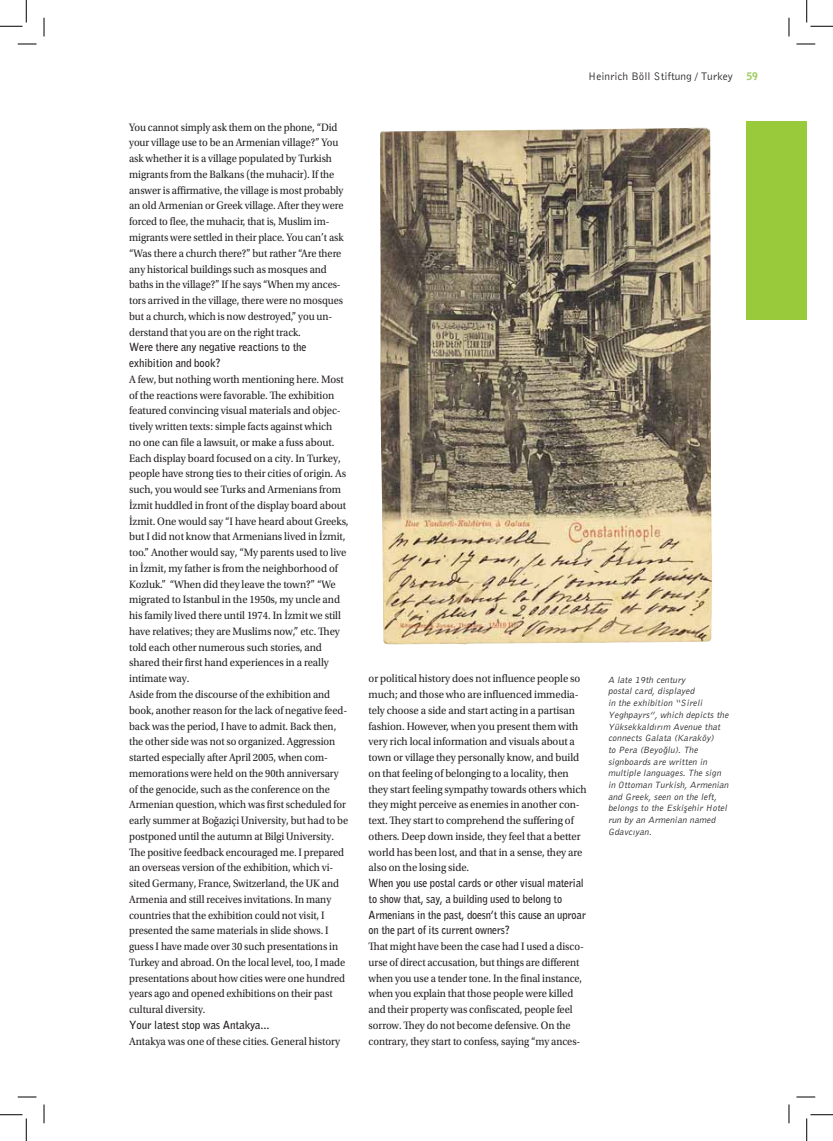
<style>
.page{position:relative;width:833px;height:1141px;background:#fff}
.page>*{position:absolute;margin:0;border:0;box-sizing:border-box;transform-origin:0 0}
.t1{font:11.25px/15.8px "Utopia Std";letter-spacing:-.005em;color:#231f20;scale:.95 1}
.t2{font:11.25px/15.8px "Utopia Std";letter-spacing:-.005em;color:#231f20;scale:.93 1}
.t3{font:700 11.25px/15.8px "Bell Gothic";letter-spacing:-.005em;color:#231f20;scale:.93 1}
.t4{font:700 11.25px/15.8px "Bell Gothic";letter-spacing:-.005em;color:#231f20;scale:.96 1}
.t5{font:11.25px "Bell Gothic";color:#231f20}
.t6{font:700 11.25px "Bell Gothic";letter-spacing:-.005em;color:#231f20}
.t7{font:italic 9.38px/11.8px "Bell Gothic";color:#231f20}
.s1{font-weight:900;font-size:10.5px;color:#a0ce67}
</style>
<div class="page">
<div style="left:746px;top:121px;width:60px;height:199px;background:#99ca3c"></div>
<img style="left:380px;top:127px;width:325px;height:517px">
<svg style="left:18px;top:43px;width:18px;height:2px"></svg>
<svg style="left:796px;top:43px;width:18px;height:2px"></svg>
<svg style="left:18px;top:1096px;width:18px;height:1px"></svg>
<svg style="left:796px;top:1096px;width:18px;height:1px"></svg>
<svg style="left:43px;top:18px;width:2px;height:18px"></svg>
<svg style="left:43px;top:1104px;width:2px;height:19px"></svg>
<svg style="left:788px;top:18px;width:1px;height:18px"></svg>
<svg style="left:788px;top:1104px;width:1px;height:19px"></svg>
<svg style="left:0;top:0;width:27px;height:27px"></svg>
<svg style="left:0;top:1114px;width:27px;height:26px"></svg>
<svg style="left:806px;top:0;width:26px;height:27px"></svg>
<svg style="left:806px;top:1114px;width:26px;height:26px"></svg>
<p class="t2" style="left:129px;top:120px;width:232px">You cannot simply ask them on the phone, “Did your village use to be an Armenian village?” You ask whether it is a village populated by Turkish migrants from the Balkans (the muhacir). If the answer is affirmative, the village is most probably an old Armenian or Greek village. After they were forced to flee, the muhacir, that is, Muslim im&shy;migrants were settled in their place. You can’t ask “Was there a church there?” but rather “Are there any historical buildings such as mosques and baths in the village?” If he says “When my ances&shy;tors arrived in the village, there were no mosques but a church, which is now destroyed,” you un&shy;derstand that you are on the right track.</p>
<p class="t4" style="left:129px;top:340px;width:186px">Were there any negative reactions to the exhibition and book?</p>
<p class="t1" style="left:129px;top:372px;width:232px">A few, but nothing worth mentioning here. Most of the reactions were favorable. The exhibition featured convincing visual materials and objec&shy;tively written texts: simple facts against which<br>no one can file a lawsuit, or make a fuss about.<br>Each display board focused on a city. In Turkey, people have strong ties to their cities of origin. As such, you would see Turks and Armenians from İzmit huddled in front of the display board about İzmit. One would say “I have heard about Greeks, but I did not know that Armenians lived in İzmit, too.” Another would say, “My parents used to live in İzmit, my father is from the neighborhood of Kozluk.” “When did they leave the town?” “We migrated to Istanbul in the 1950s, my uncle and his family lived there until 1974. In İzmit we still have relatives; they are Muslims now,” etc. They told each other numerous such stories, and shared their first hand experiences in a really intimate way.<br>Aside from the discourse of the exhibition and book, another reason for the lack of negative feed&shy;back was the period, I have to admit. Back then, the other side was not so organized. Aggression started especially after April 2005, when com&shy;memorations were held on the 90th anniversary of the genocide, such as the conference on the Armenian question, which was first scheduled for early summer at Boğaziçi University, but had to be postponed until the autumn at Bilgi University.<br>The positive feedback encouraged me. I prepared an overseas version of the exhibition, which vi&shy;sited Germany, France, Switzerland, the UK and Armenia and still receives invitations. In many countries that the exhibition could not visit, I presented the same materials in slide shows. I guess I have made over 30 such presentations in Turkey and abroad. On the local level, too, I made presentations about how cities were one hundred years ago and opened exhibitions on their past cultural diversity.</p>
<p class="t6" style="left:129px;top:1019px;width:142px">Your latest stop was Antakya...</p>
<p class="t1" style="left:129px;top:1034px;width:224px">Antakya was one of these cities. General history</p>
<p class="t5" style="left:588px;top:72px;width:171px">Heinrich Böll Stiftung / Turkey <span class="s1">59</span></p>
<p class="t1" style="left:368px;top:671px;width:231px">or political history does not influence people so much; and those who are influenced immedia&shy;tely choose a side and start acting in a partisan fashion. However, when you present them with very rich local information and visuals about a town or village they personally know, and build on that feeling of belonging to a locality, then they start feeling sympathy towards others which they might perceive as enemies in another con&shy;text. They start to comprehend the suffering of others. Deep down inside, they feel that a better world has been lost, and that in a sense, they are also on the losing side.</p>
<p class="t3" style="left:368px;top:875px;width:235px">When you use postal cards or other visual material to show that, say, a building used to belong to Armenians in the past, doesn’t this cause an uproar on the part of its current owners?</p>
<p class="t2" style="left:368px;top:939px;width:233px">That might have been the case had I used a disco&shy;urse of direct accusation, but things are different when you use a tender tone. In the final instance, when you explain that those people were killed and their property was confiscated, people feel sorrow. They do not become defensive. On the contrary, they start to confess, saying “my ances-</p>
<p class="t7" style="left:607px;top:674px;width:123px">A late 19th century<br>postal card, displayed<br>in the exhibition “Sireli<br>Yeghpayrs”, which depicts the<br>Yüksekkaldırım Avenue that connects Galata (Karaköy)<br>to Pera (Beyoğlu). The signboards are written in multiple languages. The sign in Ottoman Turkish, Armenian and Greek, seen on the left, belongs to the Eskişehir Hotel run by an Armenian named<br>Gdavcıyan.</p>
</div>
